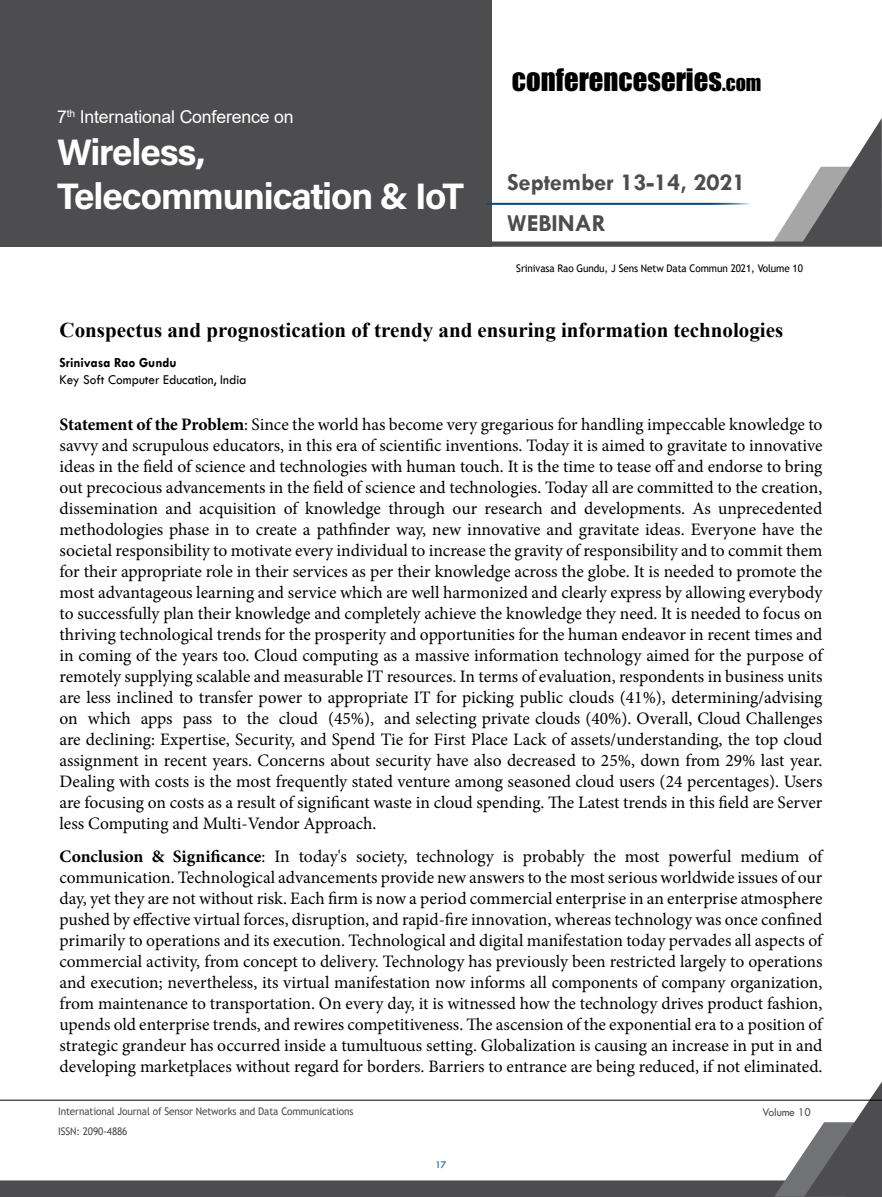
<style>
.page{position:relative;width:882px;height:1197px;background:#fff}
.page>*{position:absolute;margin:0;border:0;box-sizing:border-box;transform-origin:0 0}
.t1{font:36.93px/43.9px "Acumin Variable Concept";letter-spacing:-.03em;color:#fff}
.t2{font:28.7px "Impact";color:#000}
.t3{font:700 24.68px/41.1px "Tw Cen";color:#4d4d4f}
.t4{font:700 21px "Times New Roman";color:#000}
.t5{font:17.68px "Arial";letter-spacing:-.01em;color:#fff}
.t6{font:17.5px/21px "Minion Pro";letter-spacing:-.005em;color:#000;text-align:justify}
.t7{font:14px "Tw Cen";color:#000;scale:.95 1}
.t8{font:700 14px "Tw Cen";color:#000;scale:.95 1}
.t9{font:12.25px "Tw Cen";letter-spacing:-.01em;color:#4d4d4f;scale:.95 1}
.t10{font:10.5px "Trebuchet MS";letter-spacing:-.01em;color:#4d4d4f;scale:.95 1}
.t11{font:10.5px "Trebuchet MS";letter-spacing:-.01em;color:#000;scale:.95 1}
.t12{font:10.5px "Tw Cen";color:#004b84;scale:.95 1}
.s1{font-size:20.12px}
.s2{font-weight:700}
</style>
<div class="page">
<div style="left:0;top:0;width:492px;height:247px;background:#4d4d4f"></div>
<svg style="left:492px;top:118px;width:390px;height:129px"></svg>
<svg style="left:0;top:1081px;width:882px;height:116px"></svg>
<hr style="left:0;top:1100px;width:882px;height:1px;background:#000">
<hr style="left:486px;top:203px;width:280px;height:2px;background:#004b84">
<p class="t5" style="left:57px;top:105px;width:238px">7<sup>th</sup> International Conference on</p>
<h1 class="t1" style="left:57px;top:129px;width:409px">Wireless,<br>Telecommunication &amp; IoT</h1>
<h2 class="t2" style="left:512px;top:57px;width:251px">CONFERENCESERIES<span class="s1">.COM</span></h2>
<h3 class="t3" style="left:507px;top:161px;width:240px">September 13-14, 2021<br>WEBINAR</h3>
<p class="t11" style="left:516px;top:262px;width:303px">Srinivasa Rao Gundu, J Sens Netw Data Commun 2021, Volume 10</p>
<p class="t4" style="left:60px;top:314px;width:725px">Conspectus and prognostication of trendy and ensuring information technologies</p>
<p class="t8" style="left:60px;top:354px;width:125px">Srinivasa Rao Gundu</p>
<p class="t7" style="left:60px;top:371px;width:198px">Key Soft Computer Education, India</p>
<p class="t6" style="left:60px;top:414px;width:765px"><span class="s2">Statement of the Problem</span>: Since the world has become very gregarious for handling impeccable knowledge to savvy and scrupulous educators, in this era of scientific inventions. Today it is aimed to gravitate to innovative ideas in the field of science and technologies with human touch. It is the time to tease off and endorse to bring out precocious advancements in the field of science and technologies. Today all are committed to the creation, dissemination and acquisition of knowledge through our research and developments. As unprecedented methodologies phase in to create a pathfinder way, new innovative and gravitate ideas. Everyone have the societal responsibility to motivate every individual to increase the gravity of responsibility and to commit them for their appropriate role in their services as per their knowledge across the globe. It is needed to promote the most advantageous learning and service which are well harmonized and clearly express by allowing everybody to successfully plan their knowledge and completely achieve the knowledge they need. It is needed to focus on thriving technological trends for the prosperity and opportunities for the human endeavor in recent times and in coming of the years too. Cloud computing as a massive information technology aimed for the purpose of remotely supplying scalable and measurable IT resources. In terms of evaluation, respondents in business units are less inclined to transfer power to appropriate IT for picking public clouds (41%), determining/advising on which apps pass to the cloud (45%), and selecting private clouds (40%). Overall, Cloud Challenges are declining: Expertise, Security, and Spend Tie for First Place Lack of assets/understanding, the top cloud assignment in recent years. Concerns about security have also decreased to 25%, down from 29% last year.<br>Dealing with costs is the most frequently stated venture among seasoned cloud users (24 percentages). Users are focusing on costs as a result of significant waste in cloud spending. The Latest trends in this field are Server less Computing and Multi-Vendor Approach.</p>
<p class="t6" style="left:60px;top:846px;width:765px"><span class="s2">Conclusion &amp; Significance</span>: In today's society, technology is probably the most powerful medium of communication. Technological advancements provide new answers to the most serious worldwide issues of our day, yet they are not without risk. Each firm is now a period commercial enterprise in an enterprise atmosphere pushed by effective virtual forces, disruption, and rapid-fire innovation, whereas technology was once confined primarily to operations and its execution. Technological and digital manifestation today pervades all aspects of commercial activity, from concept to delivery. Technology has previously been restricted largely to operations and execution; nevertheless, its virtual manifestation now informs all components of company organization, from maintenance to transportation. On every day, it is witnessed how the technology drives product fashion, upends old enterprise trends, and rewires competitiveness. The ascension of the exponential era to a position of strategic grandeur has occurred inside a tumultuous setting. Globalization is causing an increase in put in and developing marketplaces without regard for borders. Barriers to entrance are being reduced, if not eliminated.</p>
<p class="t10" style="left:58px;top:1105px;width:312px">International Journal of Sensor Networks and Data Communications</p>
<p class="t9" style="left:762px;top:1104px;width:53px">Volume 10</p>
<p class="t10" style="left:58px;top:1125px;width:75px">ISSN: 2090-4886</p>
<p class="t12" style="left:436px;top:1159px;width:13px">17</p>
</div>
